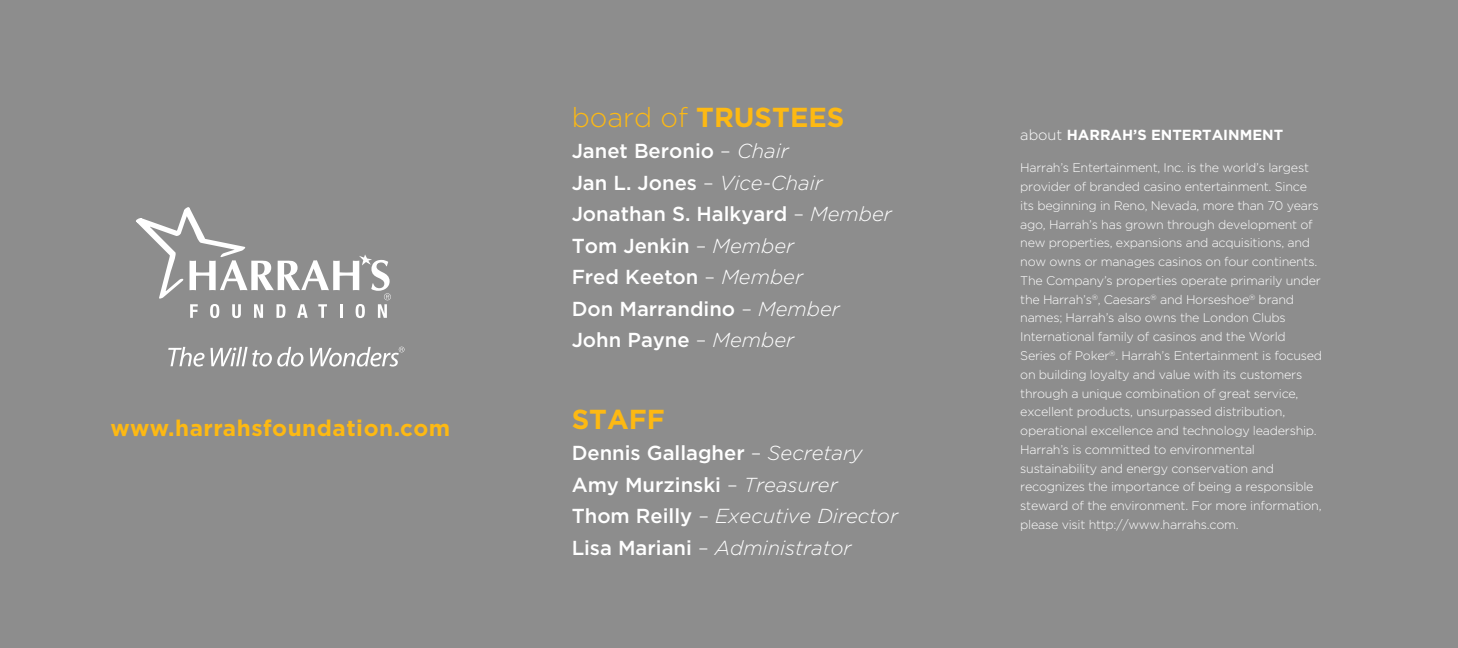
<style>
.page{position:relative;width:1458px;height:648px;background:#8d8d8d}
.page>*{position:absolute;margin:0;border:0;box-sizing:border-box;transform-origin:0 0}
.t1{font:700 27.45px "Gotham";color:#fdb913}
.t2{font:700 22.5px "Gotham";letter-spacing:.025em;color:#fdb913}
.t3{font:500 20.25px/31.5px "Gotham";color:#fff}
.t4{font:700 14.62px "Gotham";color:#fff}
.t5{font:300 12.6px/18.7px "Gotham";letter-spacing:-.02em;color:#fff}
.s1{font-weight:300}
.s2{font-weight:300;font-style:italic}
</style>
<div class="page">
<svg style="left:136px;top:207px;width:255px;height:111px"></svg>
<svg style="left:168px;top:347px;width:37px;height:20px"></svg>
<svg style="left:211px;top:347px;width:92px;height:20px"></svg>
<svg style="left:310px;top:347px;width:94px;height:20px"></svg>
<h2 class="t2" style="left:110px;top:415px;width:341px">www.harrahsfoundation.com</h2>
<h1 class="t1" style="left:572px;top:101px;width:274px"><span class="s1">board of</span> TRUSTEES</h1>
<h3 class="t3" style="left:572px;top:135px;width:322px">Janet Beronio <span class="s1">–</span> <span class="s2">Chair<br></span>Jan L. Jones <span class="s1">–</span> <span class="s2">Vice-Chair<br></span>Jonathan S. Halkyard <span class="s1">–</span> <span class="s2">Member<br></span>Tom Jenkin <span class="s1">–</span> <span class="s2">Member<br></span>Fred Keeton <span class="s1">–</span> <span class="s2">Member<br></span>Don Marrandino <span class="s1">–</span> <span class="s2">Member<br></span>John Payne <span class="s1">–</span> <span class="s2">Member</span></h3>
<h1 class="t1" style="left:572px;top:403px;width:95px">STAFF</h1>
<h3 class="t3" style="left:572px;top:437px;width:328px">Dennis Gallagher <span class="s1">–</span> <span class="s2">Secretary<br></span>Amy Murzinski <span class="s1">–</span> <span class="s2">Treasurer<br></span>Thom Reilly <span class="s1">–</span> <span class="s2">Executive Director<br></span>Lisa Mariani <span class="s1">–</span> <span class="s2">Administrator</span></h3>
<p class="t4" style="left:1020px;top:126px;width:264px"><span class="s1">about</span> HARRAH’S ENTERTAINMENT</p>
<p class="t5" style="left:1020px;top:158px;width:303px">Harrah’s Entertainment, Inc. is the world’s largest provider of branded casino entertainment. Since its beginning in Reno, Nevada, more than 70 years ago, Harrah’s has grown through development of new properties, expansions and acquisitions, and now owns or manages casinos on four continents.<br>The Company’s properties operate primarily under the Harrah’s<sup>®</sup>, Caesars<sup>®</sup> and Horseshoe<sup>®</sup> brand names; Harrah’s also owns the London Clubs International family of casinos and the World Series of Poker<sup>®</sup>. Harrah’s Entertainment is focused on building loyalty and value with its customers through a unique combination of great service, excellent products, unsurpassed distribution, operational excellence and technology leadership.<br>Harrah’s is committed to environmental sustainability and energy conservation and recognizes the importance of being a responsible steward of the environment. For more information, please visit http://www.harrahs.com.</p>
</div>
